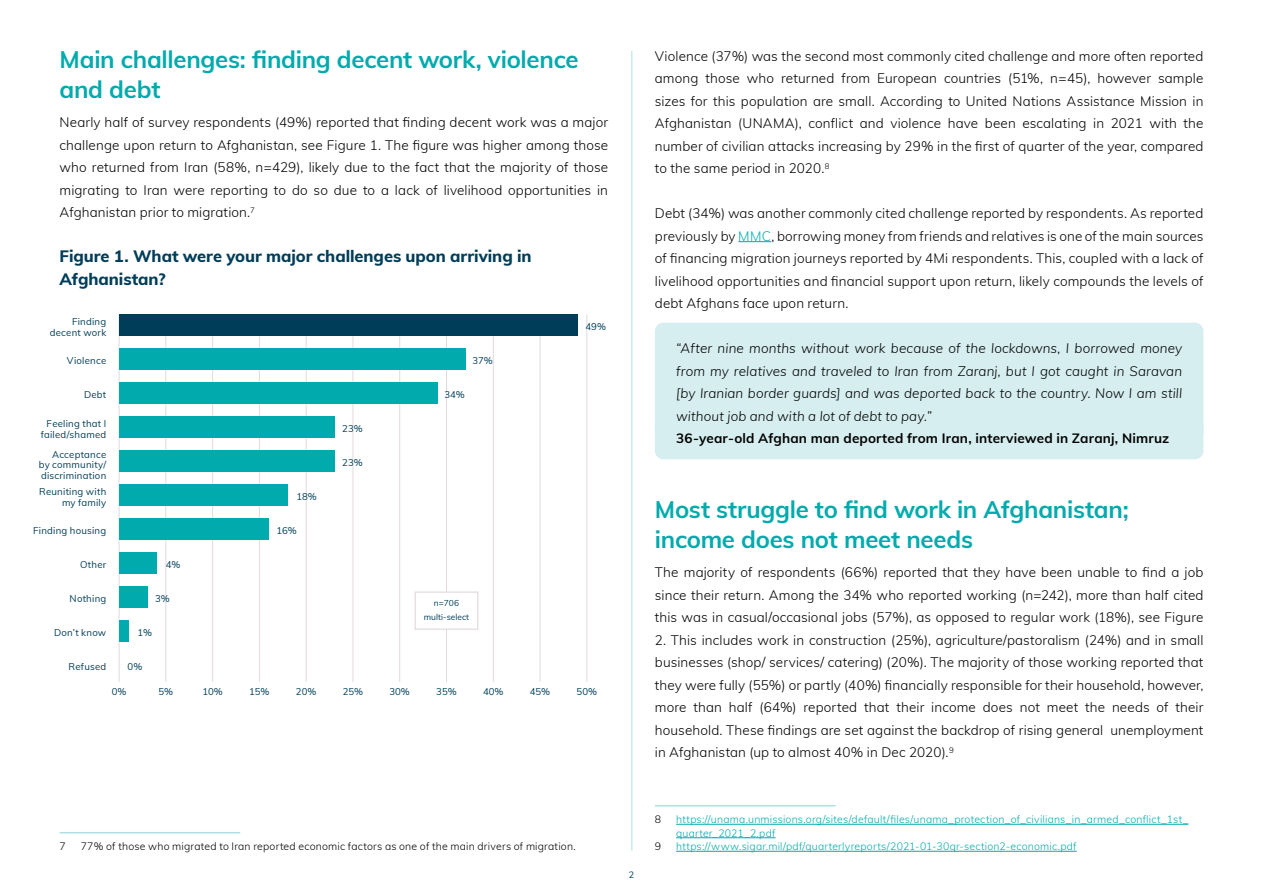
<style>
.page{position:relative;width:1263px;height:893px;background:#fff}
.page>*{position:absolute;margin:0;border:0;box-sizing:border-box;transform-origin:0 0}
.t1{font:700 24px/30px "Muli";letter-spacing:-.01em;color:#00aaad}
.t2{font:800 16.5px/22.5px "Muli";letter-spacing:-.005em;color:#003d58}
.t3{font:300 13.5px/22.5px "Muli";letter-spacing:.005em;color:#000;text-align:justify}
.t4{font:italic 300 13.5px/22.5px "Muli";letter-spacing:.01em;color:#000;text-align:justify}
.t5{font:700 13.5px "Muli";letter-spacing:.01em;color:#000}
.t6{font:300 10.5px/13.5px "Muli";letter-spacing:.02em;color:#00aaad}
.t7{font:300 10.5px "Muli";letter-spacing:.02em;color:#000}
.t8{font:9.6px/10.8px "Muli";letter-spacing:.025em;color:#003d58;text-align:right}
.t9{font:9px "Muli";color:#003d58}
.t10{font:8.4px/13.6px "Muli";color:#003d58;text-align:center}
.s1{color:#00aaad}
</style>
<div class="page">
<hr style="left:631px;top:51px;width:1px;height:799px;background:#afdfe4">
<hr style="left:60px;top:832px;width:180px;height:1px;background:#afdfe4">
<hr style="left:738px;top:241px;width:33px;height:1px;background:#00aaad">
<div style="left:655px;top:323px;width:548px;height:118px;background:#d6eef0;border-radius:9px"></div>
<div style="left:655px;top:417px;width:548px;height:42px;background:#d6eef0;border-radius:9px"></div>
<hr style="left:655px;top:805px;width:181px;height:1px;background:#afdfe4">
<hr style="left:676px;top:824px;width:512px;height:1px;background:#00aaad">
<hr style="left:676px;top:837px;width:100px;height:1px;background:#00aaad">
<hr style="left:676px;top:851px;width:401px;height:1px;background:#00aaad">
<hr style="left:119px;top:315px;width:1px;height:367px;background:#e3dadd">
<hr style="left:165px;top:315px;width:1px;height:367px;background:#e3dadd">
<hr style="left:212px;top:315px;width:1px;height:367px;background:#e3dadd">
<hr style="left:259px;top:315px;width:1px;height:367px;background:#e3dadd">
<hr style="left:306px;top:315px;width:1px;height:367px;background:#e3dadd">
<hr style="left:353px;top:315px;width:1px;height:367px;background:#e3dadd">
<hr style="left:399px;top:315px;width:1px;height:367px;background:#e3dadd">
<hr style="left:446px;top:315px;width:1px;height:367px;background:#e3dadd">
<hr style="left:493px;top:315px;width:1px;height:367px;background:#e3dadd">
<hr style="left:540px;top:315px;width:1px;height:367px;background:#e3dadd">
<hr style="left:586px;top:315px;width:1px;height:367px;background:#e3dadd">
<div style="left:119px;top:315px;width:458px;height:21px;background:#003d58"></div>
<div style="left:119px;top:349px;width:346px;height:21px;background:#00aaad"></div>
<div style="left:119px;top:383px;width:318px;height:21px;background:#00aaad"></div>
<div style="left:119px;top:417px;width:215px;height:21px;background:#00aaad"></div>
<div style="left:119px;top:451px;width:215px;height:21px;background:#00aaad"></div>
<div style="left:119px;top:485px;width:168px;height:21px;background:#00aaad"></div>
<div style="left:119px;top:519px;width:150px;height:21px;background:#00aaad"></div>
<div style="left:119px;top:553px;width:37px;height:21px;background:#00aaad"></div>
<div style="left:119px;top:587px;width:28px;height:21px;background:#00aaad"></div>
<div style="left:119px;top:621px;width:9px;height:21px;background:#00aaad"></div>
<div style="left:415px;top:591px;width:63px;height:39px;background:#fff;border:1px solid #e3dadd"></div>
<h1 class="t1" style="left:60px;top:43px;width:521px">Main challenges: finding decent work, violence and debt</h1>
<p class="t3" style="left:60px;top:110px;width:550px">Nearly half of survey respondents (49%) reported that finding decent work was a major challenge upon return to Afghanistan, see Figure 1. The figure was higher among those who returned from Iran (58%, n=429), likely due to the fact that the majority of those migrating to Iran were reporting to do so due to a lack of livelihood opportunities in Afghanistan prior to migration.<sup>7</sup></p>
<p class="t2" style="left:60px;top:244px;width:474px">Figure 1. What were your major challenges upon arriving in<br>Afghanistan?</p>
<p class="t8" style="left:50px;top:315px;width:58px">Finding decent work</p>
<p class="t8" style="left:67px;top:355px;width:41px">Violence</p>
<p class="t8" style="left:84px;top:389px;width:24px">Debt</p>
<p class="t8" style="left:41px;top:417px;width:67px">Feeling that I failed/shamed</p>
<p class="t8" style="left:39px;top:448px;width:69px;text-align:justify;text-indent:13px">Acceptance by community/ discrimination</p>
<p class="t8" style="left:39px;top:485px;width:69px">Reuniting with my family</p>
<p class="t8" style="left:33px;top:525px;width:75px">Finding housing</p>
<p class="t8" style="left:80px;top:559px;width:28px">Other</p>
<p class="t8" style="left:70px;top:593px;width:38px">Nothing</p>
<p class="t8" style="left:54px;top:627px;width:54px">Don’t know</p>
<p class="t8" style="left:69px;top:661px;width:39px">Refused</p>
<p class="t8" style="left:166px;top:559px;width:16px">4%</p>
<p class="t8" style="left:155px;top:593px;width:16px">3%</p>
<p class="t8" style="left:137px;top:627px;width:16px">1%</p>
<p class="t8" style="left:128px;top:661px;width:16px">0%</p>
<p class="t8" style="left:296px;top:491px;width:22px">18%</p>
<p class="t8" style="left:276px;top:525px;width:22px">16%</p>
<p class="t8" style="left:342px;top:423px;width:22px">23%</p>
<p class="t8" style="left:342px;top:457px;width:22px">23%</p>
<p class="t8" style="left:472px;top:355px;width:22px">37%</p>
<p class="t8" style="left:444px;top:389px;width:22px">34%</p>
<p class="t10" style="left:424px;top:596px;width:47px">n=706 multi-select</p>
<p class="t8" style="left:585px;top:321px;width:22px">49%</p>
<p class="t8" style="left:112px;top:685px;width:16px">0%</p>
<p class="t8" style="left:158px;top:685px;width:16px">5%</p>
<p class="t8" style="left:202px;top:685px;width:22px">10%</p>
<p class="t8" style="left:249px;top:685px;width:22px">15%</p>
<p class="t8" style="left:296px;top:685px;width:22px">20%</p>
<p class="t8" style="left:343px;top:685px;width:22px">25%</p>
<p class="t8" style="left:389px;top:685px;width:22px">30%</p>
<p class="t8" style="left:436px;top:685px;width:22px">35%</p>
<p class="t8" style="left:483px;top:685px;width:22px">40%</p>
<p class="t8" style="left:530px;top:685px;width:22px">45%</p>
<p class="t8" style="left:577px;top:685px;width:22px">50%</p>
<p class="t3" style="left:655px;top:44px;width:550px">Violence (37%) was the second most commonly cited challenge and more often reported among those who returned from European countries (51%, n=45), however sample sizes for this population are small. According to United Nations Assistance Mission in Afghanistan (UNAMA), conflict and violence have been escalating in 2021 with the number of civilian attacks increasing by 29% in the first of quarter of the year, compared to the same period in 2020.<sup>8</sup></p>
<p class="t3" style="left:655px;top:201px;width:550px">Debt (34%) was another commonly cited challenge reported by respondents. As reported previously by <span class="s1">MMC</span>, borrowing money from friends and relatives is one of the main sources of financing migration journeys reported by 4Mi respondents. This, coupled with a lack of livelihood opportunities and financial support upon return, likely compounds the levels of debt Afghans face upon return.</p>
<p class="t4" style="left:676px;top:336px;width:508px">“After nine months without work because of the lockdowns, I borrowed money from my relatives and traveled to Iran from Zaranj, but I got caught in Saravan [by Iranian border guards] and was deported back to the country. Now I am still without job and with a lot of debt to pay.”</p>
<p class="t5" style="left:676px;top:428px;width:494px">36-year-old Afghan man deported from Iran, interviewed in Zaranj, Nimruz</p>
<h1 class="t1" style="left:655px;top:493px;width:475px">Most struggle to find work in Afghanistan; income does not meet needs</h1>
<p class="t3" style="left:655px;top:560px;width:550px">The majority of respondents (66%) reported that they have been unable to find a job since their return. Among the 34% who reported working (n=242), more than half cited this was in casual/occasional jobs (57%), as opposed to regular work (18%), see Figure</p>
<p class="t3" style="left:655px;top:628px;width:550px">2. This includes work in construction (25%), agriculture/pastoralism (24%) and in small businesses (shop/ services/ catering) (20%). The majority of those working reported that they were fully (55%) or partly (40%) financially responsible for their household, however, more than half (64%) reported that their income does not meet the needs of their household. These findings are set against the backdrop of rising general unemployment in Afghanistan (up to almost 40% in Dec 2020).<sup>9</sup></p>
<p class="t7" style="left:60px;top:839px;width:8px">7</p>
<p class="t7" style="left:81px;top:839px;width:496px">77% of those who migrated to Iran reported economic factors as one of the main drivers of migration.</p>
<p class="t9" style="left:629px;top:868px;width:7px">2</p>
<p class="t7" style="left:655px;top:812px;width:8px">8</p>
<p class="t6" style="left:676px;top:812px;width:514px">https://unama.unmissions.org/sites/default/files/unama_protection_of_civilians_in_armed_conflict_1st_ quarter_2021_2.pdf</p>
<p class="t7" style="left:655px;top:839px;width:8px">9</p>
<p class="t6" style="left:676px;top:839px;width:402px">https://www.sigar.mil/pdf/quarterlyreports/2021-01-30qr-section2-economic.pdf</p>
</div>
